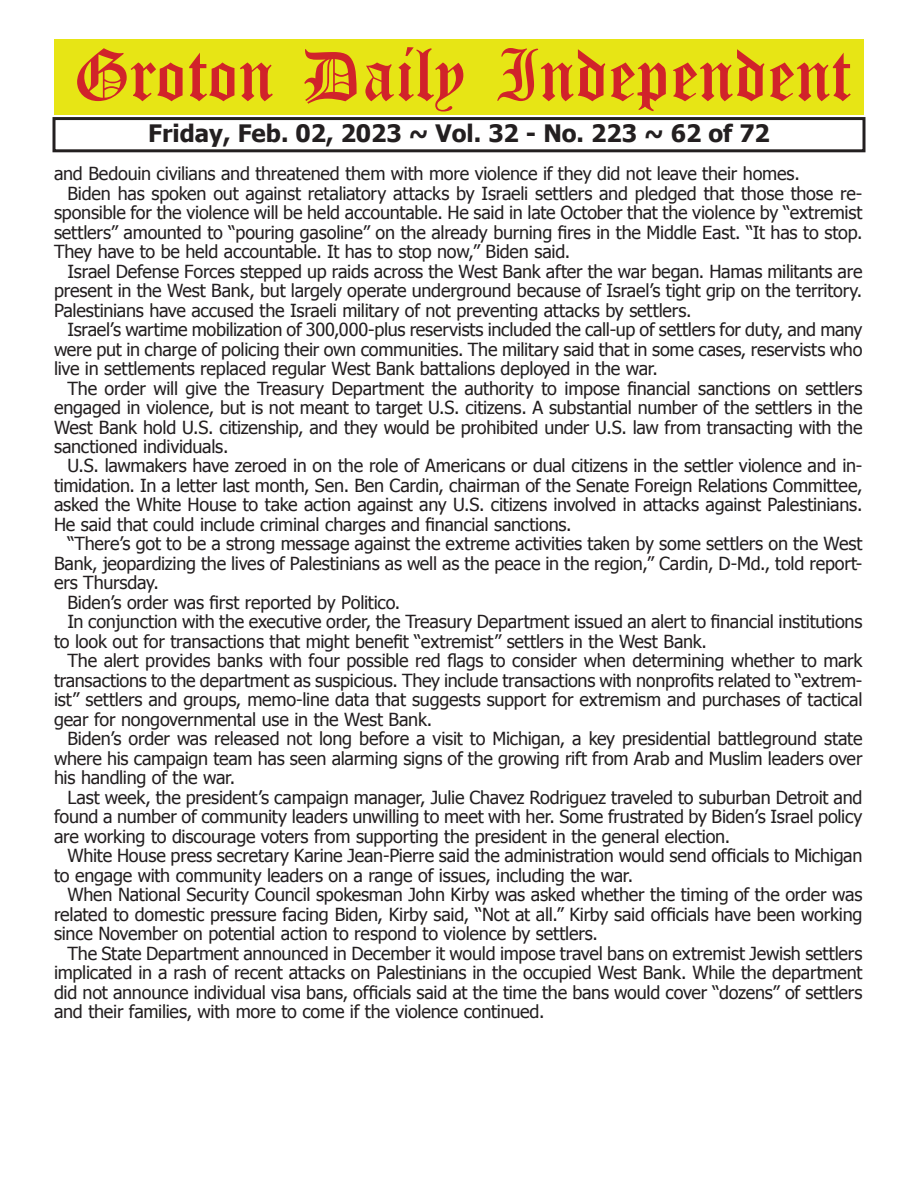
<style>
.page{position:relative;width:918px;height:1188px;background:#fff}
.page>*{position:absolute;margin:0;border:0;box-sizing:border-box;transform-origin:0 0}
.t1{font:54px "Old English Five";color:#d1232a}
.t2{font:700 24px "Tahoma";color:#231f20}
.t3{font:18px "Tahoma";letter-spacing:-.01em;color:#231f20}
</style>
<div class="page">
<div style="left:52px;top:117px;width:814px;height:35px;border:3px solid #231f20"></div>
<div style="left:54px;top:40px;width:810px;height:75px;background:#e7e515"></div>
<h1 class="t1" style="left:73px;top:50px;width:779px">Groton Daily Independent</h1>
<h2 class="t2" style="left:148px;top:116px;width:623px">Friday, Feb. 02, 2023 ~ Vol. 32 - No. 223 ~ 62 of 72</h2>
<p class="t3" style="left:54px;top:161px;width:747px">and Bedouin civilians and threatened them with more violence if they did not leave their homes.</p>
<p class="t3" style="left:68px;top:181px;width:796px">Biden has spoken out against retaliatory attacks by Israeli settlers and pledged that those those re-</p>
<p class="t3" style="left:54px;top:200px;width:810px">sponsible for the violence will be held accountable. He said in late October that the violence by “extremist</p>
<p class="t3" style="left:54px;top:220px;width:810px">settlers” amounted to “pouring gasoline” on the already burning fires in the Middle East. “It has to stop.</p>
<p class="t3" style="left:54px;top:239px;width:518px">They have to be held accountable. It has to stop now,” Biden said.</p>
<p class="t3" style="left:68px;top:259px;width:796px">Israel Defense Forces stepped up raids across the West Bank after the war began. Hamas militants are</p>
<p class="t3" style="left:54px;top:278px;width:810px">present in the West Bank, but largely operate underground because of Israel’s tight grip on the territory.</p>
<p class="t3" style="left:54px;top:298px;width:639px">Palestinians have accused the Israeli military of not preventing attacks by settlers.</p>
<p class="t3" style="left:68px;top:317px;width:797px">Israel’s wartime mobilization of 300,000-plus reservists included the call-up of settlers for duty, and many</p>
<p class="t3" style="left:54px;top:337px;width:810px">were put in charge of policing their own communities. The military said that in some cases, reservists who</p>
<p class="t3" style="left:54px;top:356px;width:606px">live in settlements replaced regular West Bank battalions deployed in the war.</p>
<p class="t3" style="left:68px;top:376px;width:796px">The order will give the Treasury Department the authority to impose financial sanctions on settlers</p>
<p class="t3" style="left:54px;top:395px;width:810px">engaged in violence, but is not meant to target U.S. citizens. A substantial number of the settlers in the</p>
<p class="t3" style="left:54px;top:415px;width:810px">West Bank hold U.S. citizenship, and they would be prohibited under U.S. law from transacting with the</p>
<p class="t3" style="left:54px;top:434px;width:176px">sanctioned individuals.</p>
<p class="t3" style="left:68px;top:454px;width:796px">U.S. lawmakers have zeroed in on the role of Americans or dual citizens in the settler violence and in-</p>
<p class="t3" style="left:54px;top:473px;width:810px">timidation. In a letter last month, Sen. Ben Cardin, chairman of the Senate Foreign Relations Committee,</p>
<p class="t3" style="left:54px;top:493px;width:810px">asked the White House to take action against any U.S. citizens involved in attacks against Palestinians.</p>
<p class="t3" style="left:54px;top:512px;width:519px">He said that could include criminal charges and financial sanctions.</p>
<p class="t3" style="left:68px;top:532px;width:796px">“There’s got to be a strong message against the extreme activities taken by some settlers on the West</p>
<p class="t3" style="left:54px;top:551px;width:810px">Bank, jeopardizing the lives of Palestinians as well as the peace in the region,” Cardin, D-Md., told report-</p>
<p class="t3" style="left:54px;top:571px;width:106px">ers Thursday.</p>
<p class="t3" style="left:68px;top:590px;width:334px">Biden’s order was first reported by Politico.</p>
<p class="t3" style="left:68px;top:610px;width:796px">In conjunction with the executive order, the Treasury Department issued an alert to financial institutions</p>
<p class="t3" style="left:54px;top:629px;width:655px">to look out for transactions that might benefit “extremist” settlers in the West Bank.</p>
<p class="t3" style="left:68px;top:649px;width:796px">The alert provides banks with four possible red flags to consider when determining whether to mark</p>
<p class="t3" style="left:54px;top:668px;width:810px">transactions to the department as suspicious. They include transactions with nonprofits related to “extrem-</p>
<p class="t3" style="left:54px;top:688px;width:810px">ist” settlers and groups, memo-line data that suggests support for extremism and purchases of tactical</p>
<p class="t3" style="left:54px;top:707px;width:380px">gear for nongovernmental use in the West Bank.</p>
<p class="t3" style="left:68px;top:727px;width:796px">Biden’s order was released not long before a visit to Michigan, a key presidential battleground state</p>
<p class="t3" style="left:54px;top:746px;width:810px">where his campaign team has seen alarming signs of the growing rift from Arab and Muslim leaders over</p>
<p class="t3" style="left:54px;top:766px;width:183px">his handling of the war.</p>
<p class="t3" style="left:68px;top:785px;width:796px">Last week, the president’s campaign manager, Julie Chavez Rodriguez traveled to suburban Detroit and</p>
<p class="t3" style="left:54px;top:805px;width:810px">found a number of community leaders unwilling to meet with her. Some frustrated by Biden’s Israel policy</p>
<p class="t3" style="left:54px;top:824px;width:678px">are working to discourage voters from supporting the president in the general election.</p>
<p class="t3" style="left:68px;top:844px;width:796px">White House press secretary Karine Jean-Pierre said the administration would send officials to Michigan</p>
<p class="t3" style="left:54px;top:863px;width:581px">to engage with community leaders on a range of issues, including the war.</p>
<p class="t3" style="left:68px;top:883px;width:796px">When National Security Council spokesman John Kirby was asked whether the timing of the order was</p>
<p class="t3" style="left:54px;top:902px;width:810px">related to domestic pressure facing Biden, Kirby said, “Not at all.” Kirby said officials have been working</p>
<p class="t3" style="left:54px;top:922px;width:546px">since November on potential action to respond to violence by settlers.</p>
<p class="t3" style="left:68px;top:941px;width:796px">The State Department announced in December it would impose travel bans on extremist Jewish settlers</p>
<p class="t3" style="left:54px;top:961px;width:810px">implicated in a rash of recent attacks on Palestinians in the occupied West Bank. While the department</p>
<p class="t3" style="left:54px;top:980px;width:810px">did not announce individual visa bans, officials said at the time the bans would cover “dozens” of settlers</p>
<p class="t3" style="left:54px;top:1000px;width:492px">and their families, with more to come if the violence continued.</p>
</div>
